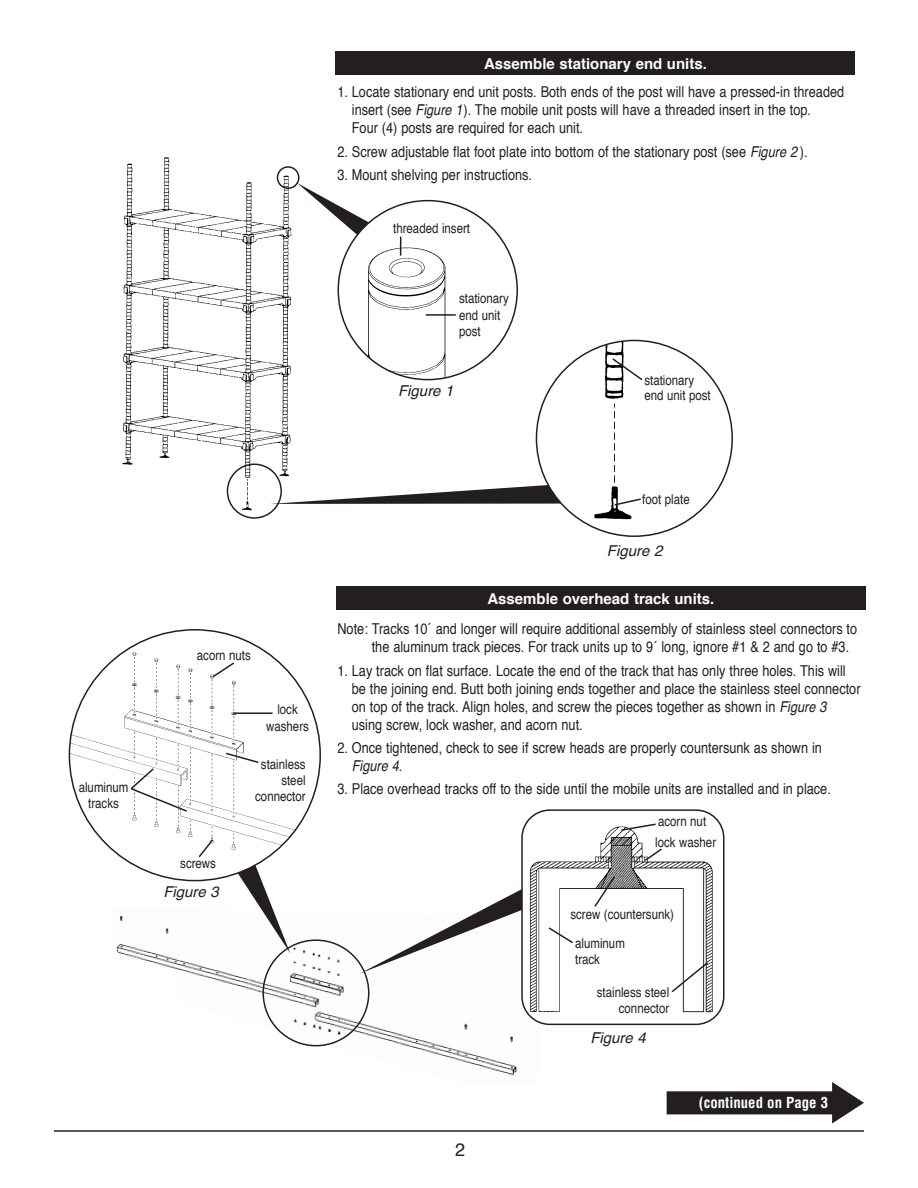
<style>
.page{position:relative;width:918px;height:1188px;background:#fff}
.page>*{position:absolute;margin:0;border:0;box-sizing:border-box;transform-origin:0 0}
.t1{font:18px "Helvetica";color:#231f20}
.t2{font:15px/18px "Helvetica";color:#231f20;scale:.85 1}
.t3{font:700 15px "Helvetica";color:#fff}
.t4{font:italic 15px "Helvetica";color:#231f20}
.t5{font:700 condensed 14.85px "Helvetica";color:#fff}
.t6{font:13.5px/16.2px "Helvetica";color:#231f20;scale:.85 1}
.s1{font-style:italic}
</style>
<div class="page">
<img style="left:116px;top:915px;width:401px;height:161px">
<svg style="left:521px;top:809px;width:204px;height:216px"></svg>
<svg style="left:620px;top:823px;width:37px;height:9px"></svg>
<svg style="left:643px;top:847px;width:21px;height:15px"></svg>
<svg style="left:593px;top:875px;width:24px;height:34px"></svg>
<svg style="left:670px;top:961px;width:40px;height:33px"></svg>
<svg style="left:547px;top:926px;width:28px;height:19px"></svg>
<svg style="left:225px;top:854px;width:315px;height:192px"></svg>
<svg style="left:69px;top:629px;width:252px;height:252px"></svg>
<svg style="left:224px;top:752px;width:36px;height:12px"></svg>
<svg style="left:211px;top:661px;width:25px;height:18px"></svg>
<hr style="left:234px;top:712px;width:39px;height:2px;background:#231f20">
<svg style="left:129px;top:767px;width:60px;height:46px"></svg>
<svg style="left:197px;top:838px;width:18px;height:21px"></svg>
<img style="left:122px;top:157px;width:105px;height:338px">
<svg style="left:227px;top:166px;width:506px;height:371px"></svg>
<div style="left:336px;top:51px;width:519px;height:23px;background:#231f20"></div>
<div style="left:336px;top:586px;width:530px;height:24px;background:#231f20"></div>
<hr style="left:54px;top:1130px;width:810px;height:2px;background:#231f20">
<svg style="left:667px;top:1082px;width:197px;height:42px"></svg>
<p class="t6" style="left:79px;top:780px;width:60px;text-align:center">aluminum tracks</p>
<p class="t3" style="left:484px;top:57px;width:224px">Assemble stationary end units.</p>
<p class="t2" style="left:352px;top:84px;width:581px;text-indent:-14px">1. Locate stationary end unit posts. Both ends of the post will have a pressed-in threaded insert (see <span class="s1">Figure 1</span>). the mobile unit posts will have a threaded insert in the top.<br>Four (4) posts are required for each unit.</p>
<p class="t2" style="left:337px;top:144px;width:555px">2. screw adjustable flat foot plate into bottom of the stationary post (see <span class="s1">Figure 2</span> ).</p>
<p class="t2" style="left:337px;top:167px;width:231px">3. Mount shelving per instructions.</p>
<p class="t6" style="left:393px;top:221px;width:92px">threaded insert</p>
<p class="t6" style="left:459px;top:292px;width:60px">stationary end unit post</p>
<p class="t4" style="left:398px;top:384px;width:57px">Figure 1</p>
<p class="t6" style="left:644px;top:374px;width:80px;line-height:15px">stationary end unit post</p>
<p class="t6" style="left:197px;top:649px;width:65px">acorn nuts</p>
<p class="t6" style="left:266px;top:703px;width:52px;text-align:center">lock washers</p>
<p class="t6" style="left:180px;top:856px;width:43px">screws</p>
<p class="t4" style="left:163px;top:886px;width:57px">Figure 3</p>
<p class="t6" style="left:255px;top:757px;width:61px;text-align:right">stainless steel connector</p>
<p class="t6" style="left:642px;top:493px;width:57px">foot plate</p>
<p class="t4" style="left:607px;top:544px;width:57px">Figure 2</p>
<p class="t3" style="left:487px;top:593px;width:229px">Assemble overhead track units.</p>
<p class="t2" style="left:372px;top:621px;width:573px;text-indent:-34px">note: tracks 10´ and longer will require additional assembly of stainless steel connectors to the aluminum track pieces. For track units up to 9´ long, ignore #1 &amp; 2 and go to #3.</p>
<p class="t2" style="left:352px;top:663px;width:600px;text-indent:-14px">1. Lay track on flat surface. Locate the end of the track that has only three holes. this will be the joining end. Butt both joining ends together and place the stainless steel connector on top of the track. Align holes, and screw the pieces together as shown in <span class="s1">Figure 3 </span>using screw, lock washer, and acorn nut.</p>
<p class="t2" style="left:352px;top:740px;width:555px;text-indent:-14px">2. once tightened, check to see if screw heads are properly countersunk as shown in<br><span class="s1">Figure 4</span>.</p>
<p class="t2" style="left:337px;top:781px;width:582px">3. Place overhead tracks off to the side until the mobile units are installed and in place.</p>
<p class="t6" style="left:655px;top:812px;width:73px;line-height:21.1px">acorn nut lock washer</p>
<p class="t6" style="left:570px;top:907px;width:123px">screw (countersunk)</p>
<p class="t6" style="left:575px;top:937px;width:60px">aluminum track</p>
<p class="t6" style="left:597px;top:985px;width:87px;text-align:right">stainless steel connector</p>
<p class="t1" style="left:455px;top:1143px;width:12px">2</p>
<p class="t4" style="left:590px;top:1031px;width:57px">Figure 4</p>
<p class="t5" style="left:699px;top:1094px;width:131px">(continued on Page 3</p>
</div>
